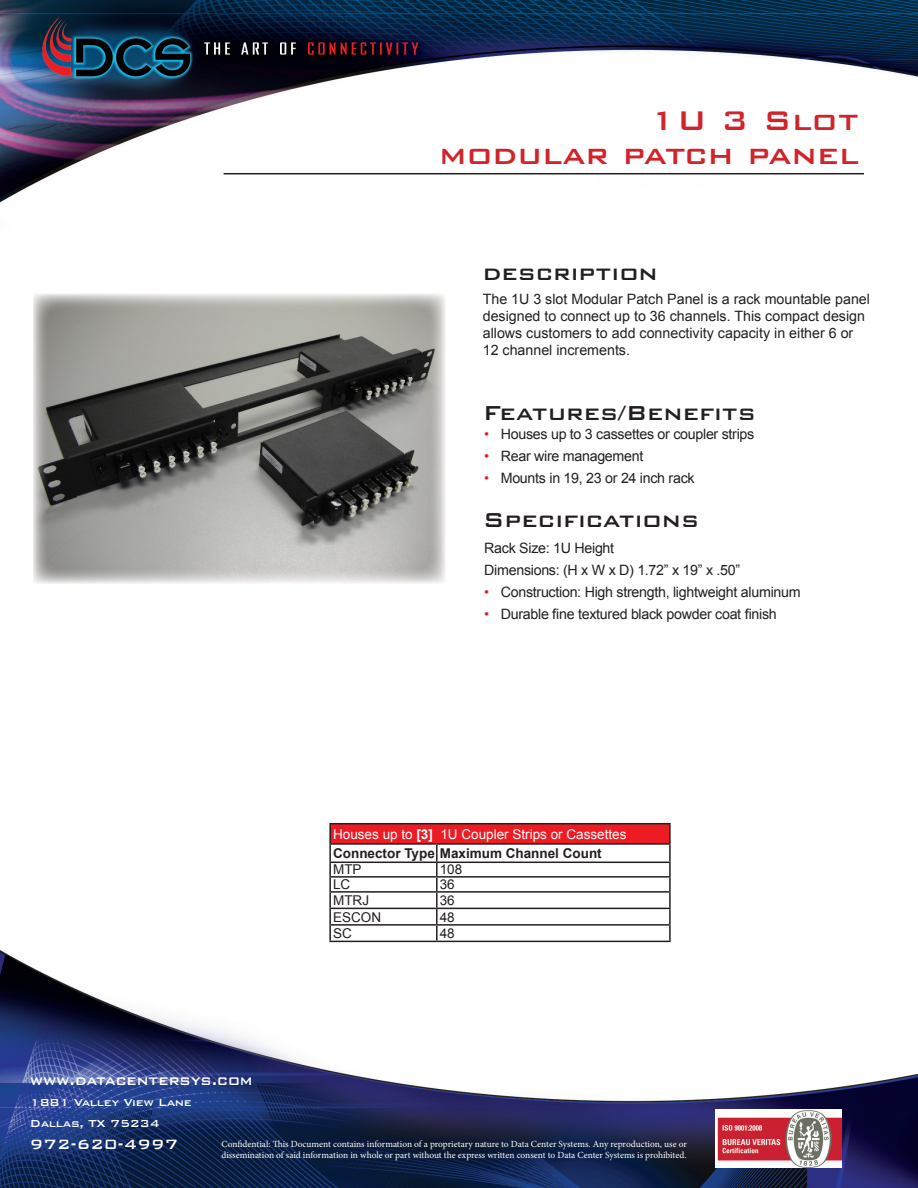
<style>
.page{position:relative;width:918px;height:1188px;background:#fff}
.page>*{position:absolute;margin:0;border:0;box-sizing:border-box;transform-origin:0 0}
.small_heading{font:500 36px/34.5px "Bank Gothic BT";color:#d1232a;text-align:right}
.small_heading-2{font:500 27px "Bank Gothic BT";color:#231f20}
.t1{font:500 18px "Bank Gothic BT";color:#fff;scale:.93 1}
.t2{font:500 18px "Bank Gothic BT";color:#fff}
.tabs{font:14.25px "Arial";letter-spacing:-.02em;color:#231f20}
.tabs-2{font:14.25px/17.1px "Arial";color:#231f20}
.t3{font:13.5px "Arial";color:#fff}
.t4{font:500 13.5px "Bank Gothic BT";letter-spacing:-.02em;color:#fff}
.t5{font:700 13.5px "Arial";color:#231f20}
.t6{font:13.5px "Arial";color:#231f20}
.t7{font:9.3px/11.2px "Minion Pro";letter-spacing:-.005em;color:#fff}
.s1{color:#ed1c24}
.s2{font-weight:700}
</style>
<div class="page">
<img style="left:0;top:0;width:918px;height:1188px">
<hr style="left:224px;top:173px;width:640px;height:1px;background:#231f20">
<img style="left:716px;top:1109px;width:126px;height:58px">
<div style="left:330px;top:824px;width:340px;height:20px;background:#ed1c24"></div>
<hr style="left:329px;top:823px;width:108px;height:1px;background:#231f20">
<hr style="left:437px;top:823px;width:234px;height:1px;background:#231f20">
<hr style="left:437px;top:843px;width:234px;height:2px;background:#231f20">
<hr style="left:437px;top:862px;width:234px;height:1px;background:#231f20">
<hr style="left:437px;top:876px;width:234px;height:2px;background:#231f20">
<hr style="left:437px;top:891px;width:234px;height:2px;background:#231f20">
<hr style="left:437px;top:908px;width:234px;height:1px;background:#231f20">
<hr style="left:437px;top:924px;width:234px;height:2px;background:#231f20">
<svg style="left:669px;top:824px;width:2px;height:117px"></svg>
<hr style="left:329px;top:941px;width:108px;height:1px;background:#231f20">
<hr style="left:437px;top:941px;width:234px;height:1px;background:#231f20">
<svg style="left:329px;top:824px;width:109px;height:117px"></svg>
<img style="left:33px;top:294px;width:413px;height:289px">
<p class="small_heading" style="left:439px;top:102px;width:421px">1U 3 Slot<br>modular patch panel</p>
<p class="small_heading-2" style="left:483px;top:258px;width:177px">description</p>
<p class="tabs-2" style="left:483px;top:290px;width:389px">The 1U 3 slot Modular Patch Panel is a rack mountable panel designed to connect up to 36 channels. This compact design allows customers to add connectivity capacity in either 6 or 12 channel increments.</p>
<p class="small_heading-2" style="left:483px;top:398px;width:274px">Features/Benefits</p>
<p class="tabs" style="left:484px;top:425px;width:272px"><span class="s1">•</span> Houses up to 3 cassettes or coupler strips</p>
<p class="tabs" style="left:484px;top:447px;width:161px"><span class="s1">•</span> Rear wire management</p>
<p class="tabs" style="left:484px;top:468px;width:212px"><span class="s1">•</span> Mounts in 19, 23 or 24 inch rack</p>
<p class="small_heading-2" style="left:483px;top:505px;width:218px">Specifications</p>
<p class="tabs" style="left:484px;top:539px;width:132px">Rack Size: 1U Height</p>
<p class="tabs" style="left:484px;top:561px;width:257px">Dimensions: (H x W x D) 1.72” x 19” x .50”</p>
<p class="tabs" style="left:484px;top:583px;width:318px"><span class="s1">•</span> Construction: High strength, lightweight aluminum</p>
<p class="tabs" style="left:484px;top:604px;width:294px"><span class="s1">•</span> Durable fine textured black powder coat finish</p>
<p class="t3" style="left:333px;top:825px;width:295px">Houses up to <span class="s2">[3]</span> 1U Coupler Strips or Cassettes</p>
<p class="t5" style="left:333px;top:844px;width:270px">Connector Type Maximum Channel Count</p>
<p class="t6" style="left:333px;top:861px;width:30px">MTP</p>
<p class="t6" style="left:440px;top:861px;width:24px">108</p>
<p class="t6" style="left:333px;top:876px;width:19px">LC</p>
<p class="t6" style="left:440px;top:876px;width:17px">36</p>
<p class="t6" style="left:333px;top:891px;width:37px">MTRJ</p>
<p class="t6" style="left:440px;top:891px;width:17px">36</p>
<p class="t6" style="left:333px;top:908px;width:50px">ESCON</p>
<p class="t6" style="left:440px;top:908px;width:17px">48</p>
<p class="t6" style="left:333px;top:924px;width:20px">SC</p>
<p class="t6" style="left:440px;top:924px;width:17px">48</p>
<p class="t1" style="left:30px;top:1070px;width:241px">www.datacentersys.com</p>
<p class="t4" style="left:30px;top:1095px;width:164px">1881 Valley View Lane</p>
<p class="t4" style="left:30px;top:1116px;width:131px">Dallas, TX 75234</p>
<p class="t2" style="left:30px;top:1135px;width:150px">972-620-4997</p>
<p class="t7" style="left:221px;top:1138px;width:467px">Confidential: This Document contains information of a proprietary nature to Data Center Systems. Any reproduction, use or dissemination of said information in whole or part without the express written consent to Data Center Systems is prohibited.</p>
</div>
